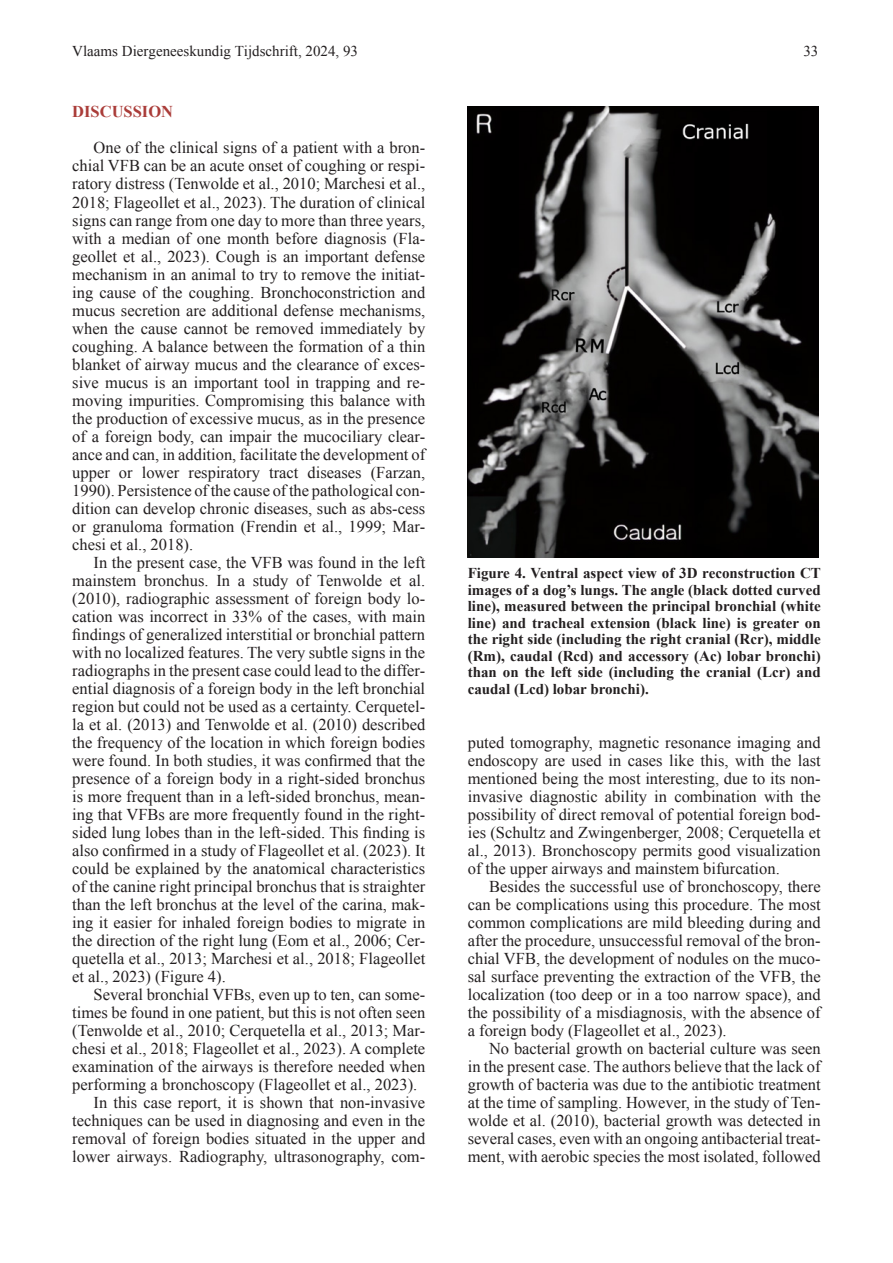
<style>
.page{position:relative;width:893px;height:1263px;background:#fff}
.page>*{position:absolute;margin:0;border:0;box-sizing:border-box;transform-origin:0 0}
.Hoofdtekst{font:16.5px/18px "Times New Roman";color:#231f20;text-align:justify}
.Hoofdtekst-2{font:700 16.5px "Times New Roman";color:#aa3c39}
.Hoofdtekst-3{font:700 15px/16.5px "Times New Roman";color:#231f20;text-align:justify}
.t1{font:15px "Times New Roman";color:#231f20}
</style>
<div class="page">
<img style="left:468px;top:106px;width:351px;height:451px">
<p class="t1" style="left:72px;top:41px;width:287px">Vlaams Diergeneeskundig Tijdschrift, 2024, 93</p>
<p class="t1" style="left:803px;top:41px;width:16px">33</p>
<p class="Hoofdtekst-2" style="left:72px;top:101px;width:102px">DISCUSSION</p>
<p class="Hoofdtekst" style="left:72px;top:139px;width:354px;text-indent:21px">One of the clinical signs of a patient with a bron&shy;chial VFB can be an acute onset of coughing or respi&shy;ratory distress (Tenwolde et al., 2010; Marchesi et al., 2018; Flageollet et al., 2023). The duration of clinical signs can range from one day to more than three years, with a median of one month before diagnosis (Fla&shy;geollet et al., 2023). Cough is an important defense mechanism in an animal to try to remove the initiat&shy;ing cause of the coughing. Bronchoconstriction and mucus secretion are additional defense mechanisms, when the cause cannot be removed immediately by coughing. A balance between the formation of a thin blanket of airway mucus and the clearance of exces&shy;sive mucus is an important tool in trapping and re&shy;moving impurities. Compromising this balance with the production of excessive mucus, as in the presence of a foreign body, can impair the mucociliary clear&shy;ance and can, in addition, facilitate the development of upper or lower respiratory tract diseases (Farzan, 1990). Persistence of the cause of the pathological con&shy;dition can develop chronic diseases, such as abs-cess or granuloma formation (Frendin et al., 1999; Mar&shy;chesi et al., 2018).</p>
<p class="Hoofdtekst" style="left:72px;top:553px;width:354px;text-indent:21px">In the present case, the VFB was found in the left mainstem bronchus. In a study of Tenwolde et al. (2010), radiographic assessment of foreign body lo&shy;cation was incorrect in 33% of the cases, with main findings of generalized interstitial or bronchial pattern with no localized features. The very subtle signs in the radiographs in the present case could lead to the differ&shy;ential diagnosis of a foreign body in the left bronchial region but could not be used as a certainty. Cerquetel&shy;la et al. (2013) and Tenwolde et al. (2010) described the frequency of the location in which foreign bodies were found. In both studies, it was confirmed that the presence of a foreign body in a right-sided bronchus is more frequent than in a left-sided bronchus, mean&shy;ing that VFBs are more frequently found in the right&shy;sided lung lobes than in the left-sided. This finding is also confirmed in a study of Flageollet et al. (2023). It could be explained by the anatomical characteristics of the canine right principal bronchus that is straighter than the left bronchus at the level of the carina, mak&shy;ing it easier for inhaled foreign bodies to migrate in the direction of the right lung (Eom et al., 2006; Cer&shy;quetella et al., 2013; Marchesi et al., 2018; Flageollet et al., 2023) (Figure 4).</p>
<p class="Hoofdtekst" style="left:72px;top:985px;width:354px;text-indent:21px">Several bronchial VFBs, even up to ten, can some&shy;times be found in one patient, but this is not often seen (Tenwolde et al., 2010; Cerquetella et al., 2013; Mar&shy;chesi et al., 2018; Flageollet et al., 2023). A complete examination of the airways is therefore needed when performing a bronchoscopy (Flageollet et al., 2023).</p>
<p class="Hoofdtekst" style="left:72px;top:1093px;width:354px;text-indent:21px">In this case report, it is shown that non-invasive techniques can be used in diagnosing and even in the removal of foreign bodies situated in the upper and lower airways. Radiography, ultrasonography, com-</p>
<p class="Hoofdtekst-3" style="left:468px;top:565px;width:355px">Figure 4. Ventral aspect view of 3D reconstruction CT images of a dog’s lungs. The angle (black dotted curved line), measured between the principal bronchial (white line) and tracheal extension (black line) is greater on the right side (including the right cranial (Rcr), middle (Rm), caudal (Rcd) and accessory (Ac) lobar bronchi) than on the left side (including the cranial (Lcr) and caudal (Lcd) lobar bronchi).</p>
<p class="Hoofdtekst" style="left:468px;top:733px;width:354px">puted tomography, magnetic resonance imaging and endoscopy are used in cases like this, with the last mentioned being the most interesting, due to its non&shy;invasive diagnostic ability in combination with the possibility of direct removal of potential foreign bod&shy;ies (Schultz and Zwingenberger, 2008; Cerquetella et al., 2013). Bronchoscopy permits good visualization of the upper airways and mainstem bifurcation.</p>
<p class="Hoofdtekst" style="left:468px;top:877px;width:354px;text-indent:21px">Besides the successful use of bronchoscopy, there can be complications using this procedure. The most common complications are mild bleeding during and after the procedure, unsuccessful removal of the bron&shy;chial VFB, the development of nodules on the muco&shy;sal surface preventing the extraction of the VFB, the localization (too deep or in a too narrow space), and the possibility of a misdiagnosis, with the absence of a foreign body (Flageollet et al., 2023).</p>
<p class="Hoofdtekst" style="left:468px;top:1039px;width:354px;text-indent:21px">No bacterial growth on bacterial culture was seen in the present case. The authors believe that the lack of growth of bacteria was due to the antibiotic treatment at the time of sampling. However, in the study of Ten&shy;wolde et al. (2010), bacterial growth was detected in several cases, even with an ongoing antibacterial treat&shy;ment, with aerobic species the most isolated, followed</p>
</div>
